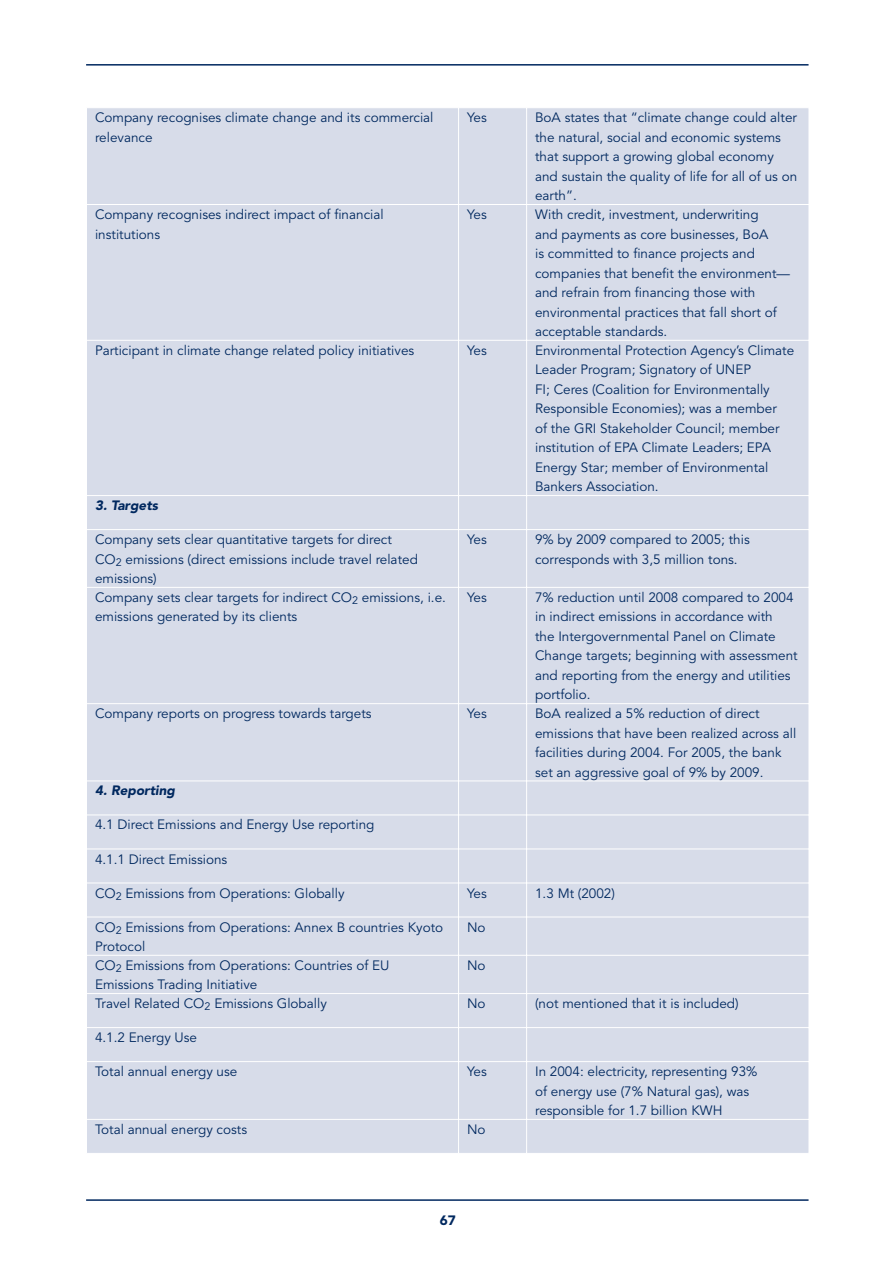
<style>
.page{position:relative;width:893px;height:1263px;background:#fff}
.page>*{position:absolute;margin:0;border:0;box-sizing:border-box;transform-origin:0 0}
.t1{font:13.5px/19.5px "Avenir";color:#00285f}
.t2{font:italic 900 13.5px "Avenir";color:#00285f}
.t3{font:900 13.5px "Avenir";color:#00285f}
</style>
<div class="page">
<hr style="left:86px;top:64px;width:722px;height:2px;background:#00285f">
<hr style="left:86px;top:1199px;width:722px;height:2px;background:#00285f">
<div style="left:87px;top:108px;width:721px;height:1045px;background:#d7dce9"></div>
<hr style="left:458px;top:108px;width:1px;height:96px;background:#fff">
<hr style="left:526px;top:108px;width:1px;height:96px;background:#fff">
<hr style="left:86px;top:204px;width:372px;height:1px;background:#fff">
<hr style="left:458px;top:204px;width:68px;height:1px;background:#fff">
<hr style="left:458px;top:205px;width:1px;height:135px;background:#fff">
<hr style="left:526px;top:204px;width:283px;height:1px;background:#fff">
<hr style="left:526px;top:205px;width:1px;height:135px;background:#fff">
<hr style="left:86px;top:340px;width:372px;height:1px;background:#fff">
<hr style="left:458px;top:340px;width:68px;height:1px;background:#fff">
<hr style="left:458px;top:341px;width:1px;height:154px;background:#fff">
<hr style="left:526px;top:340px;width:283px;height:1px;background:#fff">
<hr style="left:526px;top:341px;width:1px;height:154px;background:#fff">
<hr style="left:86px;top:495px;width:372px;height:1px;background:#fff">
<hr style="left:458px;top:495px;width:68px;height:1px;background:#fff">
<hr style="left:458px;top:496px;width:1px;height:33px;background:#fff">
<hr style="left:526px;top:495px;width:283px;height:1px;background:#fff">
<hr style="left:526px;top:496px;width:1px;height:33px;background:#fff">
<hr style="left:86px;top:529px;width:372px;height:1px;background:#fff">
<hr style="left:458px;top:529px;width:68px;height:1px;background:#fff">
<hr style="left:458px;top:530px;width:1px;height:57px;background:#fff">
<hr style="left:526px;top:529px;width:283px;height:1px;background:#fff">
<hr style="left:526px;top:530px;width:1px;height:57px;background:#fff">
<hr style="left:86px;top:587px;width:372px;height:1px;background:#fff">
<hr style="left:458px;top:587px;width:68px;height:1px;background:#fff">
<hr style="left:458px;top:588px;width:1px;height:115px;background:#fff">
<hr style="left:526px;top:587px;width:283px;height:1px;background:#fff">
<hr style="left:526px;top:588px;width:1px;height:115px;background:#fff">
<hr style="left:86px;top:703px;width:372px;height:1px;background:#fff">
<hr style="left:458px;top:703px;width:68px;height:1px;background:#fff">
<hr style="left:458px;top:704px;width:1px;height:77px;background:#fff">
<hr style="left:526px;top:703px;width:283px;height:1px;background:#fff">
<hr style="left:526px;top:704px;width:1px;height:77px;background:#fff">
<hr style="left:86px;top:781px;width:372px;height:1px;background:#fff">
<hr style="left:458px;top:781px;width:68px;height:1px;background:#fff">
<hr style="left:458px;top:781px;width:1px;height:34px;background:#fff">
<hr style="left:526px;top:781px;width:283px;height:1px;background:#fff">
<hr style="left:526px;top:781px;width:1px;height:34px;background:#fff">
<hr style="left:86px;top:815px;width:372px;height:1px;background:#fff">
<hr style="left:458px;top:815px;width:68px;height:1px;background:#fff">
<hr style="left:458px;top:815px;width:1px;height:34px;background:#fff">
<hr style="left:526px;top:815px;width:283px;height:1px;background:#fff">
<hr style="left:526px;top:815px;width:1px;height:34px;background:#fff">
<hr style="left:86px;top:849px;width:372px;height:1px;background:#fff">
<hr style="left:458px;top:849px;width:68px;height:1px;background:#fff">
<hr style="left:458px;top:849px;width:1px;height:34px;background:#fff">
<hr style="left:526px;top:849px;width:283px;height:1px;background:#fff">
<hr style="left:526px;top:849px;width:1px;height:34px;background:#fff">
<hr style="left:86px;top:883px;width:372px;height:1px;background:#fff">
<hr style="left:458px;top:883px;width:68px;height:1px;background:#fff">
<hr style="left:458px;top:883px;width:1px;height:34px;background:#fff">
<hr style="left:526px;top:883px;width:283px;height:1px;background:#fff">
<hr style="left:526px;top:883px;width:1px;height:34px;background:#fff">
<hr style="left:86px;top:917px;width:372px;height:1px;background:#fff">
<hr style="left:458px;top:917px;width:68px;height:1px;background:#fff">
<hr style="left:458px;top:917px;width:1px;height:38px;background:#fff">
<hr style="left:526px;top:917px;width:283px;height:1px;background:#fff">
<hr style="left:526px;top:917px;width:1px;height:38px;background:#fff">
<hr style="left:86px;top:955px;width:372px;height:1px;background:#fff">
<hr style="left:458px;top:955px;width:68px;height:1px;background:#fff">
<hr style="left:458px;top:956px;width:1px;height:37px;background:#fff">
<hr style="left:526px;top:955px;width:283px;height:1px;background:#fff">
<hr style="left:526px;top:956px;width:1px;height:37px;background:#fff">
<hr style="left:86px;top:993px;width:372px;height:1px;background:#fff">
<hr style="left:458px;top:993px;width:68px;height:1px;background:#fff">
<hr style="left:458px;top:994px;width:1px;height:33px;background:#fff">
<hr style="left:526px;top:993px;width:283px;height:1px;background:#fff">
<hr style="left:526px;top:994px;width:1px;height:33px;background:#fff">
<hr style="left:86px;top:1027px;width:372px;height:1px;background:#fff">
<hr style="left:458px;top:1027px;width:68px;height:1px;background:#fff">
<hr style="left:458px;top:1028px;width:1px;height:33px;background:#fff">
<hr style="left:526px;top:1027px;width:283px;height:1px;background:#fff">
<hr style="left:526px;top:1028px;width:1px;height:33px;background:#fff">
<hr style="left:86px;top:1061px;width:372px;height:1px;background:#fff">
<hr style="left:458px;top:1061px;width:68px;height:1px;background:#fff">
<hr style="left:458px;top:1062px;width:1px;height:57px;background:#fff">
<hr style="left:526px;top:1061px;width:283px;height:1px;background:#fff">
<hr style="left:526px;top:1062px;width:1px;height:57px;background:#fff">
<hr style="left:86px;top:1119px;width:372px;height:1px;background:#fff">
<hr style="left:458px;top:1119px;width:68px;height:1px;background:#fff">
<hr style="left:458px;top:1120px;width:1px;height:33px;background:#fff">
<hr style="left:526px;top:1119px;width:283px;height:1px;background:#fff">
<hr style="left:526px;top:1120px;width:1px;height:33px;background:#fff">
<p class="t1" style="left:95px;top:109px;width:340px">Company recognises climate change and its commercial relevance</p>
<p class="t1" style="left:467px;top:109px;width:21px">Yes</p>
<p class="t1" style="left:535px;top:109px;width:263px">BoA states that “climate change could alter the natural, social and economic systems that support a growing global economy and sustain the quality of life for all of us on earth”.</p>
<p class="t1" style="left:95px;top:206px;width:290px">Company recognises indirect impact of financial institutions</p>
<p class="t1" style="left:467px;top:206px;width:21px">Yes</p>
<p class="t1" style="left:535px;top:206px;width:256px">With credit, investment, underwriting<br>and payments as core businesses, BoA<br>is committed to finance projects and companies that benefit the environment— and refrain from financing those with environmental practices that fall short of acceptable standards.</p>
<p class="t1" style="left:95px;top:342px;width:321px">Participant in climate change related policy initiatives</p>
<p class="t1" style="left:467px;top:342px;width:21px">Yes</p>
<p class="t1" style="left:535px;top:342px;width:261px">Environmental Protection Agency’s Climate Leader Program; Signatory of UNEP<br>FI; Ceres (Coalition for Environmentally Responsible Economies); was a member<br>of the GRI Stakeholder Council; member institution of EPA Climate Leaders; EPA Energy Star; member of Environmental Bankers Association.</p>
<p class="t2" style="left:95px;top:500px;width:65px">3. Targets</p>
<p class="t1" style="left:95px;top:531px;width:324px">Company sets clear quantitative targets for direct<br>CO<sub>2</sub> emissions (direct emissions include travel related emissions)</p>
<p class="t1" style="left:467px;top:531px;width:21px">Yes</p>
<p class="t1" style="left:535px;top:531px;width:216px">9% by 2009 compared to 2005; this corresponds with 3,5 million tons.</p>
<p class="t1" style="left:95px;top:589px;width:352px">Company sets clear targets for indirect CO<sub>2</sub> emissions, i.e. emissions generated by its clients</p>
<p class="t1" style="left:467px;top:589px;width:21px">Yes</p>
<p class="t1" style="left:535px;top:589px;width:264px">7% reduction until 2008 compared to 2004 in indirect emissions in accordance with<br>the Intergovernmental Panel on Climate Change targets; beginning with assessment and reporting from the energy and utilities portfolio.</p>
<p class="t1" style="left:95px;top:705px;width:278px">Company reports on progress towards targets</p>
<p class="t1" style="left:467px;top:705px;width:21px">Yes</p>
<p class="t1" style="left:535px;top:705px;width:263px">BoA realized a 5% reduction of direct emissions that have been realized across all facilities during 2004. For 2005, the bank set an aggressive goal of 9% by 2009.</p>
<p class="t2" style="left:95px;top:785px;width:81px">4. Reporting</p>
<p class="t1" style="left:95px;top:817px;width:281px">4.1 Direct Emissions and Energy Use reporting</p>
<p class="t1" style="left:95px;top:851px;width:134px">4.1.1 Direct Emissions</p>
<p class="t1" style="left:95px;top:885px;width:251px">CO<sub>2</sub> Emissions from Operations: Globally</p>
<p class="t1" style="left:467px;top:885px;width:21px">Yes</p>
<p class="t1" style="left:535px;top:885px;width:81px">1.3 Mt (2002)</p>
<p class="t1" style="left:95px;top:919px;width:350px">CO<sub>2</sub> Emissions from Operations: Annex B countries Kyoto<br>Protocol</p>
<p class="t1" style="left:467px;top:919px;width:20px">No</p>
<p class="t1" style="left:95px;top:957px;width:296px">CO<sub>2</sub> Emissions from Operations: Countries of EU<br>Emissions Trading Initiative</p>
<p class="t1" style="left:467px;top:957px;width:20px">No</p>
<p class="t1" style="left:95px;top:995px;width:233px">Travel Related CO<sub>2</sub> Emissions Globally</p>
<p class="t1" style="left:467px;top:995px;width:20px">No</p>
<p class="t1" style="left:535px;top:995px;width:205px">(not mentioned that it is included)</p>
<p class="t1" style="left:95px;top:1029px;width:104px">4.1.2 Energy Use</p>
<p class="t1" style="left:95px;top:1063px;width:144px">Total annual energy use</p>
<p class="t1" style="left:467px;top:1063px;width:21px">Yes</p>
<p class="t1" style="left:535px;top:1063px;width:224px">In 2004: electricity, representing 93% of energy use (7% Natural gas), was responsible for 1.7 billion KWH</p>
<p class="t1" style="left:95px;top:1121px;width:154px">Total annual energy costs</p>
<p class="t1" style="left:467px;top:1121px;width:20px">No</p>
<p class="t3" style="left:439px;top:1215px;width:17px">67</p>
</div>
